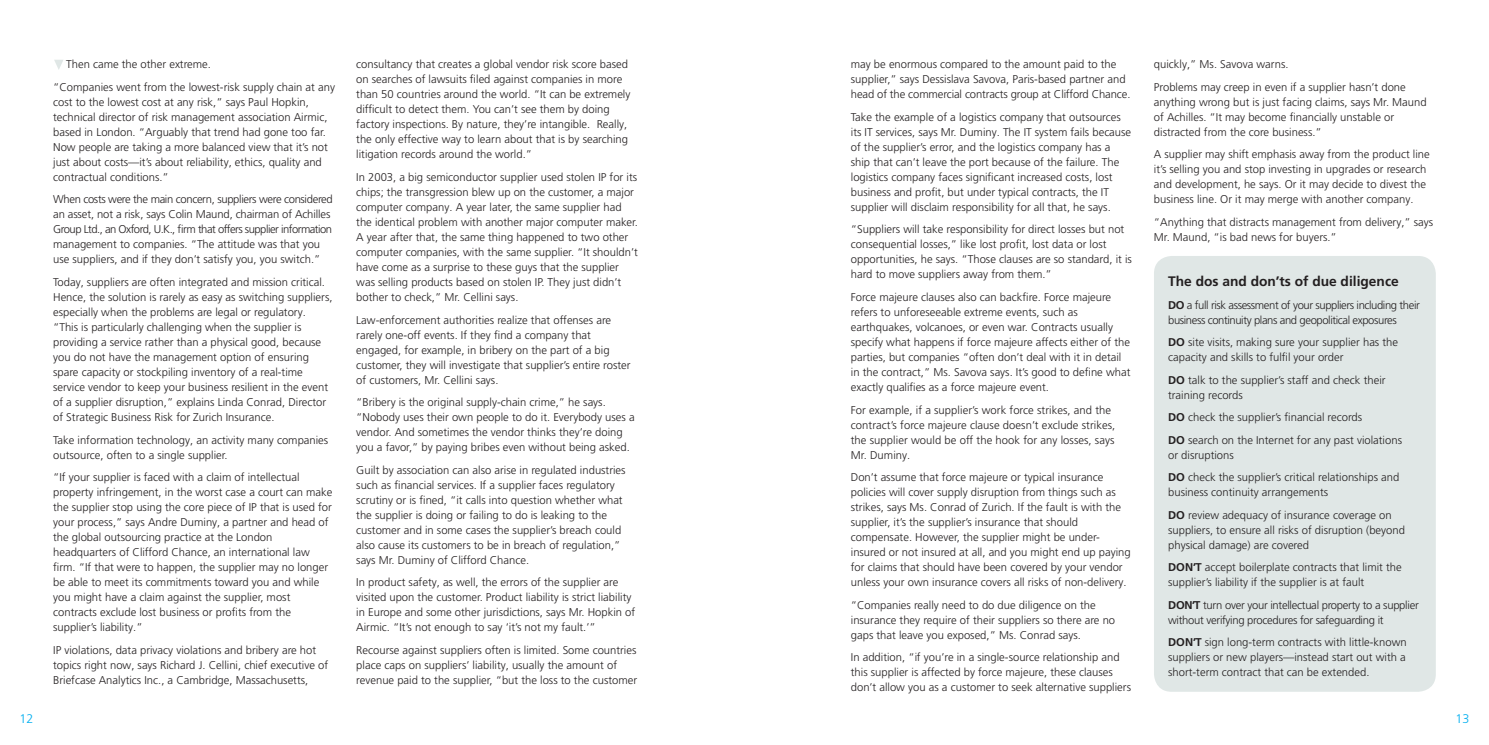
<style>
.page{position:relative;width:1489px;height:745px;background:#fff}
.page>*{position:absolute;margin:0;border:0;box-sizing:border-box;transform-origin:0 0}
.t1{font:700 13.75px "Frutiger LT Pro";color:#231f20}
.t2{font:300 12.5px "Frutiger LT Pro";color:#00aeef}
.body{font:300 11.25px/15px "Frutiger LT Pro";color:#231f20}
.bullets{font:300 11.25px/15px "Frutiger LT Pro";color:#231f20}
.bullets-2{font:300 11.25px/15px "Frutiger LT Pro";letter-spacing:-.035em;color:#231f20}
.bullets-3{font:300 11.25px/15px "Frutiger LT Pro";letter-spacing:-.025em;color:#231f20}
.s1{font-weight:700}
</style>
<div class="page">
<div style="left:1153px;top:256px;width:282px;height:435px;background:#e0e7e6;border-radius:18px"></div>
<svg style="left:54px;top:60px;width:9px;height:10px"></svg>
<p class="body" style="left:66px;top:57px;width:146px">Then came the other extreme.</p>
<p class="body" style="left:53px;top:79px;width:283px">“Companies went from the lowest-risk supply chain at any cost to the lowest cost at any risk,” says Paul Hopkin, technical director of risk management association Airmic, based in London. “Arguably that trend had gone too far.<br>Now people are taking a more balanced view that it’s not just about costs—it’s about reliability, ethics, quality and contractual conditions.”</p>
<p class="body" style="left:53px;top:192px;width:281px">When costs were the main concern, suppliers were considered an asset, not a risk, says Colin Maund, chairman of Achilles Group Ltd., an Oxford, U.K., firm that offers supplier information management to companies. “The attitude was that you use suppliers, and if they don’t satisfy you, you switch.”</p>
<p class="body" style="left:53px;top:274px;width:281px">Today, suppliers are often integrated and mission critical.<br>Hence, the solution is rarely as easy as switching suppliers, especially when the problems are legal or regulatory. “This is particularly challenging when the supplier is providing a service rather than a physical good, because you do not have the management option of ensuring spare capacity or stockpiling inventory of a real-time service vendor to keep your business resilient in the event of a supplier disruption,” explains Linda Conrad, Director of Strategic Business Risk for Zurich Insurance.</p>
<p class="body" style="left:53px;top:432px;width:277px">Take information technology, an activity many companies outsource, often to a single supplier.</p>
<p class="body" style="left:53px;top:469px;width:281px">“If your supplier is faced with a claim of intellectual property infringement, in the worst case a court can make the supplier stop using the core piece of IP that is used for your process,” says Andre Duminy, a partner and head of the global outsourcing practice at the London headquarters of Clifford Chance, an international law firm. “If that were to happen, the supplier may no longer be able to meet its commitments toward you and while you might have a claim against the supplier, most contracts exclude lost business or profits from the supplier’s liability.”</p>
<p class="body" style="left:53px;top:642px;width:276px">IP violations, data privacy violations and bribery are hot topics right now, says Richard J. Cellini, chief executive of<br>Briefcase Analytics Inc., a Cambridge, Massachusetts,</p>
<p class="body" style="left:356px;top:57px;width:276px">consultancy that creates a global vendor risk score based on searches of lawsuits filed against companies in more than 50 countries around the world. “It can be extremely difficult to detect them. You can’t see them by doing factory inspections. By nature, they’re intangible. Really, the only effective way to learn about that is by searching litigation records around the world.”</p>
<p class="body" style="left:356px;top:169px;width:283px">In 2003, a big semiconductor supplier used stolen IP for its chips; the transgression blew up on the customer, a major computer company. A year later, the same supplier had the identical problem with another major computer maker.<br>A year after that, the same thing happened to two other computer companies, with the same supplier. “It shouldn’t have come as a surprise to these guys that the supplier was selling products based on stolen IP. They just didn’t bother to check,” Mr. Cellini says.</p>
<p class="body" style="left:356px;top:312px;width:276px">Law-enforcement authorities realize that offenses are rarely one-off events. If they find a company that engaged, for example, in bribery on the part of a big customer, they will investigate that supplier’s entire roster of customers, Mr. Cellini says.</p>
<p class="body" style="left:356px;top:394px;width:280px">“Bribery is the original supply-chain crime,” he says. “Nobody uses their own people to do it. Everybody uses a vendor. And sometimes the vendor thinks they’re doing you a favor,” by paying bribes even without being asked.</p>
<p class="body" style="left:356px;top:462px;width:271px">Guilt by association can also arise in regulated industries such as financial services. If a supplier faces regulatory scrutiny or is fined, “it calls into question whether what the supplier is doing or failing to do is leaking to the customer and in some cases the supplier’s breach could also cause its customers to be in breach of regulation,” says Mr. Duminy of Clifford Chance.</p>
<p class="body" style="left:356px;top:574px;width:280px">In product safety, as well, the errors of the supplier are visited upon the customer. Product liability is strict liability in Europe and some other jurisdictions, says Mr. Hopkin of Airmic. “It’s not enough to say ‘it’s not my fault.’”</p>
<p class="body" style="left:356px;top:642px;width:282px">Recourse against suppliers often is limited. Some countries place caps on suppliers’ liability, usually the amount of revenue paid to the supplier, “but the loss to the customer</p>
<p class="body" style="left:850px;top:57px;width:281px">may be enormous compared to the amount paid to the supplier,” says Dessislava Savova, Paris-based partner and head of the commercial contracts group at Clifford Chance.</p>
<p class="body" style="left:850px;top:109px;width:282px">Take the example of a logistics company that outsources its IT services, says Mr. Duminy. The IT system fails because of the supplier’s error, and the logistics company has a ship that can’t leave the port because of the failure. The logistics company faces significant increased costs, lost business and profit, but under typical contracts, the IT supplier will disclaim responsibility for all that, he says.</p>
<p class="body" style="left:850px;top:222px;width:282px">“Suppliers will take responsibility for direct losses but not consequential losses,” like lost profit, lost data or lost opportunities, he says. “Those clauses are so standard, it is hard to move suppliers away from them.”</p>
<p class="body" style="left:850px;top:289px;width:281px">Force majeure clauses also can backfire. Force majeure refers to unforeseeable extreme events, such as earthquakes, volcanoes, or even war. Contracts usually specify what happens if force majeure affects either of the parties, but companies “often don’t deal with it in detail in the contract,” Ms. Savova says. It’s good to define what exactly qualifies as a force majeure event.</p>
<p class="body" style="left:850px;top:402px;width:266px">For example, if a supplier’s work force strikes, and the contract’s force majeure clause doesn’t exclude strikes, the supplier would be off the hook for any losses, says Mr. Duminy.</p>
<p class="body" style="left:850px;top:469px;width:281px">Don’t assume that force majeure or typical insurance policies will cover supply disruption from things such as strikes, says Ms. Conrad of Zurich. If the fault is with the supplier, it’s the supplier’s insurance that should compensate. However, the supplier might be under&shy;insured or not insured at all, and you might end up paying for claims that should have been covered by your vendor unless your own insurance covers all risks of non-delivery.</p>
<p class="body" style="left:850px;top:597px;width:266px">“Companies really need to do due diligence on the insurance they require of their suppliers so there are no gaps that leave you exposed,” Ms. Conrad says.</p>
<p class="body" style="left:850px;top:649px;width:282px">In addition, “if you’re in a single-source relationship and this supplier is affected by force majeure, these clauses don’t allow you as a customer to seek alternative suppliers</p>
<p class="body" style="left:1153px;top:57px;width:136px">quickly,” Ms. Savova warns.</p>
<p class="body" style="left:1153px;top:79px;width:274px">Problems may creep in even if a supplier hasn’t done anything wrong but is just facing claims, says Mr. Maund of Achilles. “It may become financially unstable or distracted from the core business.”</p>
<p class="body" style="left:1153px;top:147px;width:277px">A supplier may shift emphasis away from the product line it’s selling you and stop investing in upgrades or research and development, he says. Or it may decide to divest the business line. Or it may merge with another company.</p>
<p class="body" style="left:1153px;top:214px;width:281px">“Anything that distracts management from delivery,” says<br>Mr. Maund, “is bad news for buyers.”</p>
<h2 class="t1" style="left:1168px;top:273px;width:232px">The dos and don’ts of due diligence</h2>
<p class="bullets-2" style="left:1168px;top:297px;width:253px"><span class="s1">DO</span> a full risk assessment of your suppliers including their business continuity plans and geopolitical exposures</p>
<p class="bullets" style="left:1168px;top:334px;width:231px"><span class="s1">DO</span> site visits, making sure your supplier has the capacity and skills to fulfil your order</p>
<p class="bullets" style="left:1168px;top:372px;width:219px"><span class="s1">DO</span> talk to the supplier’s staff and check their training records</p>
<p class="bullets" style="left:1168px;top:409px;width:195px"><span class="s1">DO</span> check the supplier’s financial records</p>
<p class="bullets" style="left:1168px;top:432px;width:235px"><span class="s1">DO</span> search on the Internet for any past violations or disruptions</p>
<p class="bullets" style="left:1168px;top:469px;width:233px"><span class="s1">DO</span> check the supplier’s critical relationships and business continuity arrangements</p>
<p class="bullets" style="left:1168px;top:507px;width:238px"><span class="s1">DO</span> review adequacy of insurance coverage on suppliers, to ensure all risks of disruption (beyond physical damage) are covered</p>
<p class="bullets" style="left:1168px;top:559px;width:235px"><span class="s1">DON’T</span> accept boilerplate contracts that limit the supplier’s liability if the supplier is at fault</p>
<p class="bullets-3" style="left:1168px;top:597px;width:252px"><span class="s1">DON’T</span> turn over your intellectual property to a supplier without verifying procedures for safeguarding it</p>
<p class="bullets" style="left:1168px;top:634px;width:240px;text-align:justify"><span class="s1">DON’T</span> sign long-term contracts with little-known suppliers or new players—instead start out with a short-term contract that can be extended.</p>
<p class="t2" style="left:20px;top:710px;width:15px">12</p>
<p class="t2" style="left:1455px;top:710px;width:15px">13</p>
</div>
